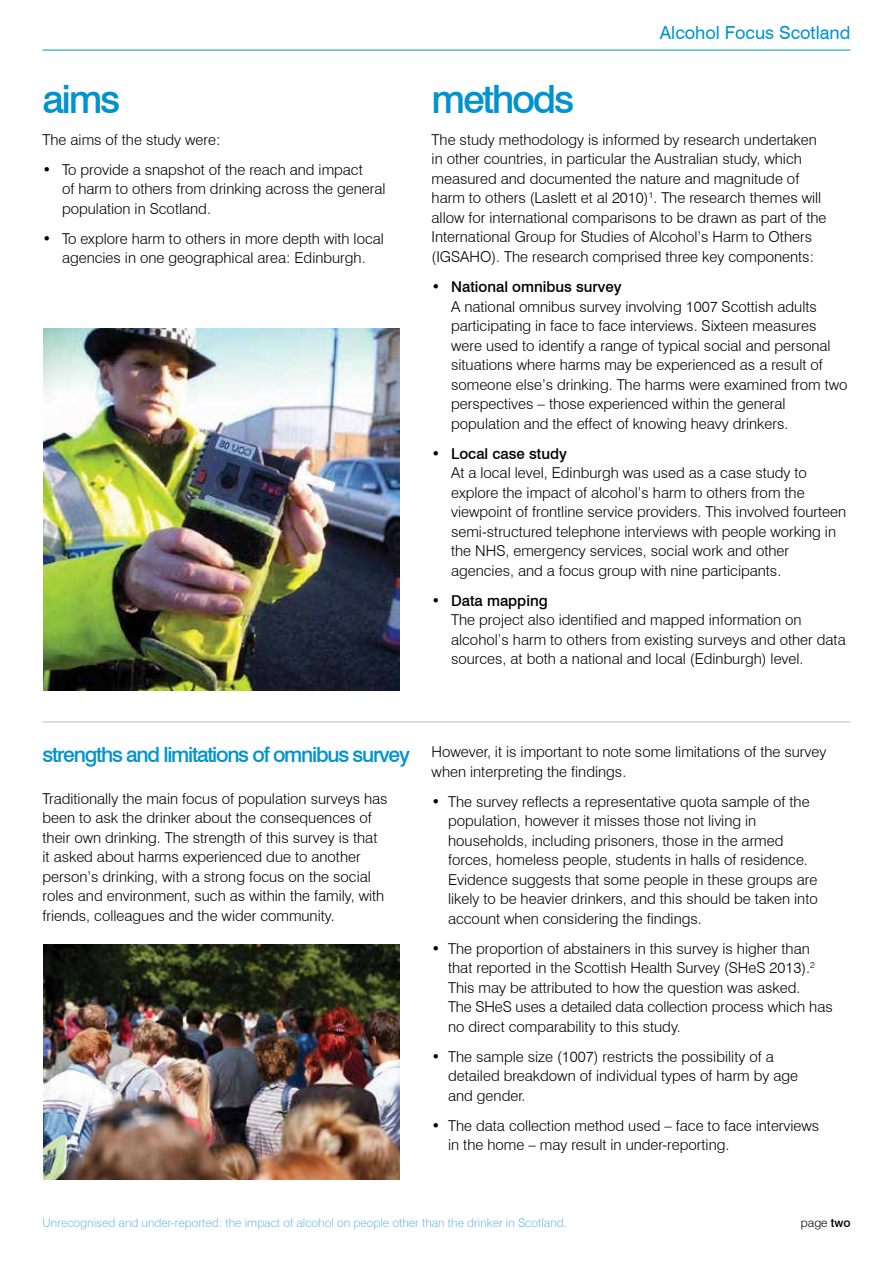
<style>
.page{position:relative;width:893px;height:1263px;background:#fff}
.page>*{position:absolute;margin:0;border:0;box-sizing:border-box;transform-origin:0 0}
.t1{font:500 39px "Swiss 721 BT";letter-spacing:-.06em;color:#0093d0}
.t2{font:500 21px "Swiss 721 BT";letter-spacing:-.06em;color:#0093d0}
.t3{font:18px "Swiss 721 BT";color:#0093d0}
.t4{font:300 15px/19.5px "Swiss 721 BT";color:#000}
.t5{font:300 12px "Swiss 721 BT";color:#6dbce3}
.t6{font:300 12px "Swiss 721 BT";color:#000}
.s1{font-weight:500}
</style>
<div class="page">
<hr style="left:43px;top:721px;width:807px;height:2px;background:#d1d3d4">
<img style="left:44px;top:329px;width:356px;height:361px">
<img style="left:44px;top:944px;width:356px;height:236px">
<hr style="left:43px;top:50px;width:807px;height:1px;background:#0093d0">
<h1 class="t1" style="left:43px;top:75px;width:79px">aims</h1>
<h1 class="t1" style="left:432px;top:75px;width:144px">methods</h1>
<p class="t3" style="left:660px;top:22px;width:192px">Alcohol Focus Scotland</p>
<p class="t4" style="left:43px;top:130px;width:179px">The aims of the study were:</p>
<p class="t4" style="left:62px;top:160px;width:325px;text-indent:-20px">• To provide a snapshot of the reach and impact<br>of harm to others from drinking across the general population in Scotland.</p>
<p class="t4" style="left:43px;top:229px;width:343px;text-align:center">• To explore harm to others in more depth with local agencies in one geographical area: Edinburgh.</p>
<p class="t4" style="left:432px;top:130px;width:396px">The study methodology is informed by research undertaken in other countries, in particular the Australian study, which measured and documented the nature and magnitude of harm to others (Laslett et al 2010)<sup>1</sup>. The research themes will allow for international comparisons to be drawn as part of the International Group for Studies of Alcohol’s Harm to Others (IGSAHO). The research comprised three key components:</p>
<p class="t4" style="left:451px;top:277px;width:398px;text-indent:-20px">• <span class="s1">National omnibus survey<br></span>A national omnibus survey involving 1007 Scottish adults participating in face to face interviews. Sixteen measures were used to identify a range of typical social and personal situations where harms may be experienced as a result of someone else’s drinking. The harms were examined from two perspectives – those experienced within the general population and the effect of knowing heavy drinkers.</p>
<p class="t4" style="left:451px;top:443px;width:397px;text-indent:-19px">• <span class="s1">Local case study<br></span>At a local level, Edinburgh was used as a case study to explore the impact of alcohol’s harm to others from the viewpoint of frontline service providers. This involved fourteen semi-structured telephone interviews with people working in the NHS, emergency services, social work and other agencies, and a focus group with nine participants.</p>
<p class="t4" style="left:451px;top:590px;width:396px;text-indent:-20px">• <span class="s1">Data mapping<br></span>The project also identified and mapped information on alcohol’s harm to others from existing surveys and other data sources, at both a national and local (Edinburgh) level.</p>
<h2 class="t2" style="left:43px;top:742px;width:369px">strengths and limitations of omnibus survey</h2>
<p class="t4" style="left:43px;top:789px;width:347px">Traditionally the main focus of population surveys has been to ask the drinker about the consequences of their own drinking. The strength of this survey is that it asked about harms experienced due to another person’s drinking, with a strong focus on the social roles and environment, such as within the family, with friends, colleagues and the wider community.</p>
<p class="t4" style="left:432px;top:742px;width:396px">However, it is important to note some limitations of the survey when interpreting the findings.</p>
<p class="t4" style="left:448px;top:792px;width:371px;text-indent:-16px">• The survey reflects a representative quota sample of the population, however it misses those not living in households, including prisoners, those in the armed forces, homeless people, students in halls of residence.<br>Evidence suggests that some people in these groups are likely to be heavier drinkers, and this should be taken into account when considering the findings.</p>
<p class="t4" style="left:448px;top:939px;width:386px;text-indent:-16px">• The proportion of abstainers in this survey is higher than that reported in the Scottish Health Survey (SHeS 2013).<sup>2<br></sup>This may be attributed to how the question was asked.<br>The SHeS uses a detailed data collection process which has no direct comparability to this study.</p>
<p class="t4" style="left:448px;top:1047px;width:351px;text-indent:-16px">• The sample size (1007) restricts the possibility of a detailed breakdown of individual types of harm by age and gender.</p>
<p class="t4" style="left:448px;top:1116px;width:373px;text-indent:-16px">• The data collection method used – face to face interviews in the home – may result in under-reporting.</p>
<p class="t5" style="left:43px;top:1215px;width:526px">Unrecognised and under-reported: the impact of alcohol on people other than the drinker in Scotland.</p>
<p class="t6" style="left:801px;top:1215px;width:51px">page <span class="s1">two</span></p>
</div>
